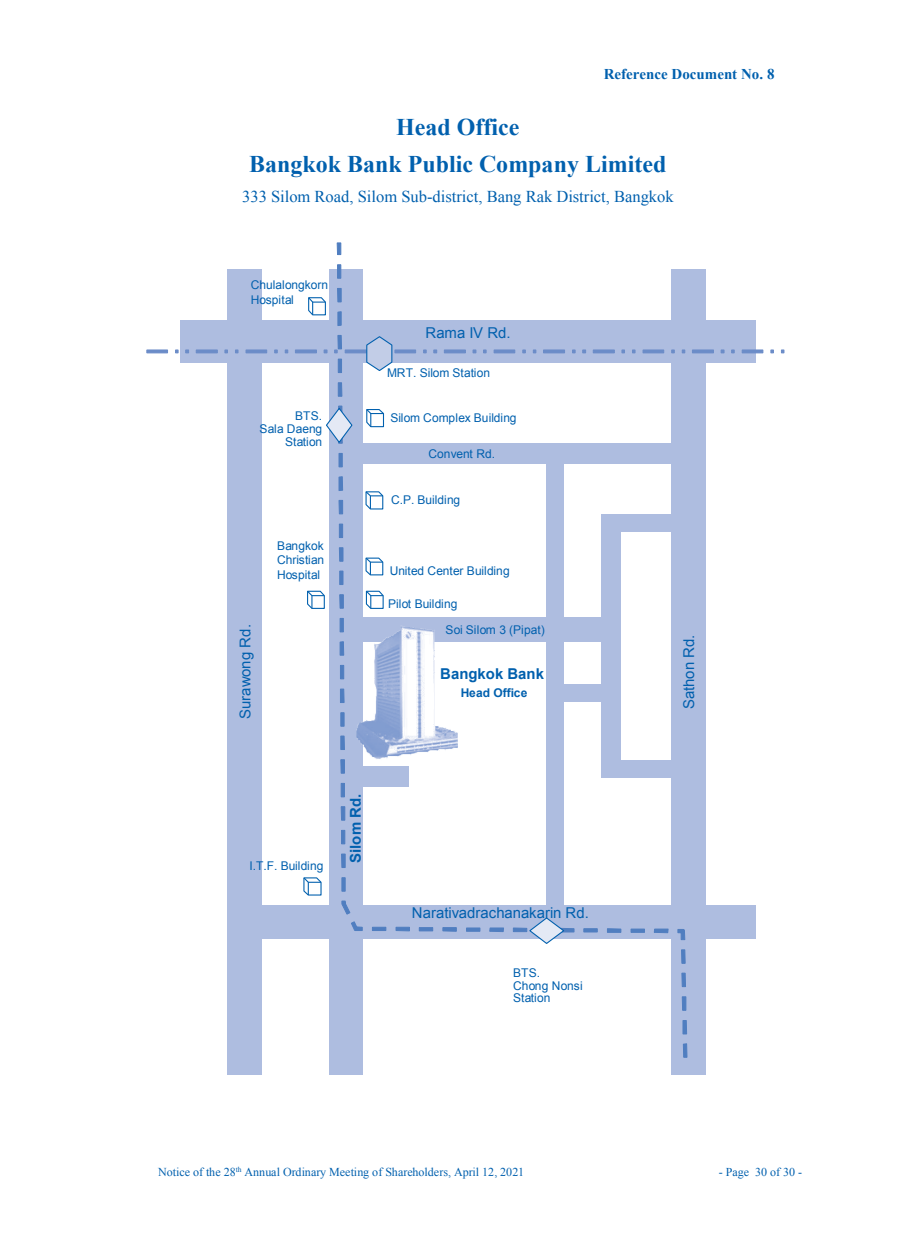
<style>
.page{position:relative;width:918px;height:1242px;background:#fff}
.page>*{position:absolute;margin:0;border:0;box-sizing:border-box;transform-origin:0 0}
.t1{font:700 24px/37.2px "Times New Roman";color:#0160ae;text-align:center}
.t2{font:16.5px "Times New Roman";color:#0160ae}
.t3{font:15px "Arial";letter-spacing:.005em;color:#0160ae}
.t4{font:700 15px "Times New Roman";color:#0160ae}
.t5{font:700 15px "Arial";letter-spacing:.005em;color:#0160ae}
.t6{font:14.85px "Arial";letter-spacing:.005em;color:#0160ae}
.t7{font:700 14.85px "Arial";letter-spacing:-.01em;color:#0160ae}
.t8{font:12px/12.9px "Arial";color:#0160ae}
.t9{font:12px "Times New Roman";color:#0160ae}
.t10{font:700 12px "Arial";letter-spacing:-.005em;color:#0160ae}
</style>
<div class="page">
<div style="left:228px;top:269px;width:34px;height:806px;background:#aebde0"></div>
<div style="left:329px;top:269px;width:34px;height:806px;background:#aebde0"></div>
<div style="left:671px;top:269px;width:34px;height:806px;background:#aebde0"></div>
<div style="left:257px;top:905px;width:499px;height:34px;background:#aebde0"></div>
<svg style="left:307px;top:590px;width:18px;height:19px"></svg>
<svg style="left:308px;top:297px;width:18px;height:19px"></svg>
<div style="left:180px;top:320px;width:576px;height:42px;background:#aebde0"></div>
<svg style="left:337px;top:243px;width:350px;height:815px"></svg>
<svg style="left:365px;top:408px;width:20px;height:20px"></svg>
<svg style="left:303px;top:877px;width:19px;height:19px"></svg>
<svg style="left:326px;top:407px;width:27px;height:37px"></svg>
<svg style="left:528px;top:916px;width:37px;height:29px"></svg>
<div style="left:147px;top:350px;width:21px;height:3px;border:1px solid #6b8cc8"></div>
<div style="left:196px;top:350px;width:21px;height:3px;border:1px solid #6b8cc8"></div>
<div style="left:246px;top:350px;width:21px;height:3px;border:1px solid #6b8cc8"></div>
<div style="left:295px;top:350px;width:22px;height:3px;border:1px solid #6b8cc8"></div>
<div style="left:345px;top:350px;width:21px;height:3px;border:1px solid #6b8cc8"></div>
<div style="left:395px;top:350px;width:21px;height:3px;border:1px solid #6b8cc8"></div>
<div style="left:444px;top:350px;width:22px;height:3px;border:1px solid #6b8cc8"></div>
<div style="left:494px;top:350px;width:21px;height:3px;border:1px solid #6b8cc8"></div>
<div style="left:543px;top:350px;width:22px;height:3px;border:1px solid #6b8cc8"></div>
<div style="left:593px;top:350px;width:22px;height:3px;border:1px solid #6b8cc8"></div>
<div style="left:643px;top:350px;width:21px;height:3px;border:1px solid #6b8cc8"></div>
<div style="left:692px;top:350px;width:22px;height:3px;border:1px solid #6b8cc8"></div>
<div style="left:742px;top:350px;width:21px;height:3px;border:1px solid #6b8cc8"></div>
<svg style="left:365px;top:335px;width:28px;height:37px"></svg>
<img style="left:356px;top:620px;width:108px;height:141px">
<p class="t4" style="left:604px;top:63px;width:172px">Reference Document No. 8</p>
<p class="t1" style="left:249px;top:107px;width:419px">Head Office<br>Bangkok Bank Public Company Limited</p>
<p class="t2" style="left:242px;top:186px;width:433px">333 Silom Road, Silom Sub-district, Bang Rak District, Bangkok</p>
<p class="t8" style="left:251px;top:278px;width:79px;line-height:14.5px">Chulalongkorn<br>Hospital</p>
<p class="t8" style="left:260px;top:410px;width:64px;text-align:right">BTS.<br>Sala Daeng<br>Station</p>
<p class="t8" style="left:277px;top:538px;width:49px;line-height:14.4px;text-align:justify">Bangkok Christian Hospital</p>
<p class="t3" style="left:426px;top:323px;width:87px">Rama IV Rd.</p>
<p class="t8" style="left:387px;top:367px;width:104px">MRT. Silom Station</p>
<p class="t8" style="left:390px;top:411px;width:128px">Silom Complex Building</p>
<p class="t8" style="left:429px;top:448px;width:68px">Convent Rd.</p>
<p class="t8" style="left:391px;top:493px;width:71px">C.P. Building</p>
<p class="t8" style="left:390px;top:565px;width:122px">United Center Building</p>
<p class="t8" style="left:388px;top:598px;width:71px">Pilot Building</p>
<p class="t8" style="left:446px;top:623px;width:101px">Soi Silom 3 (Pipat)</p>
<p class="t6" style="left:236px;top:719px;width:96px;rotate:-90deg">Surawong Rd.</p>
<p class="t6" style="left:679px;top:709px;width:76px;rotate:-90deg">Sathon Rd.</p>
<p class="t5" style="left:440px;top:663px;width:105px">Bangkok Bank</p>
<p class="t10" style="left:461px;top:684px;width:68px">Head Office</p>
<p class="t8" style="left:249px;top:859px;width:75px">I.T.F. Building</p>
<p class="t7" style="left:346px;top:863px;width:70px;rotate:-90deg">Silom Rd.</p>
<p class="t3" style="left:412px;top:903px;width:179px">Narativadrachanakarin Rd.</p>
<p class="t8" style="left:513px;top:966px;width:71px">BTS.<br>Chong Nonsi<br>Station</p>
<p class="t9" style="left:158px;top:1164px;width:368px">Notice of the 28<sup>th</sup> Annual Ordinary Meeting of Shareholders, April 12, 2021</p>
<p class="t9" style="left:719px;top:1164px;width:79px">- Page 3 of 30 -</p>
<p class="t9" style="left:744px;top:1164px;width:60px">e 30 of 30 -</p>
</div>
